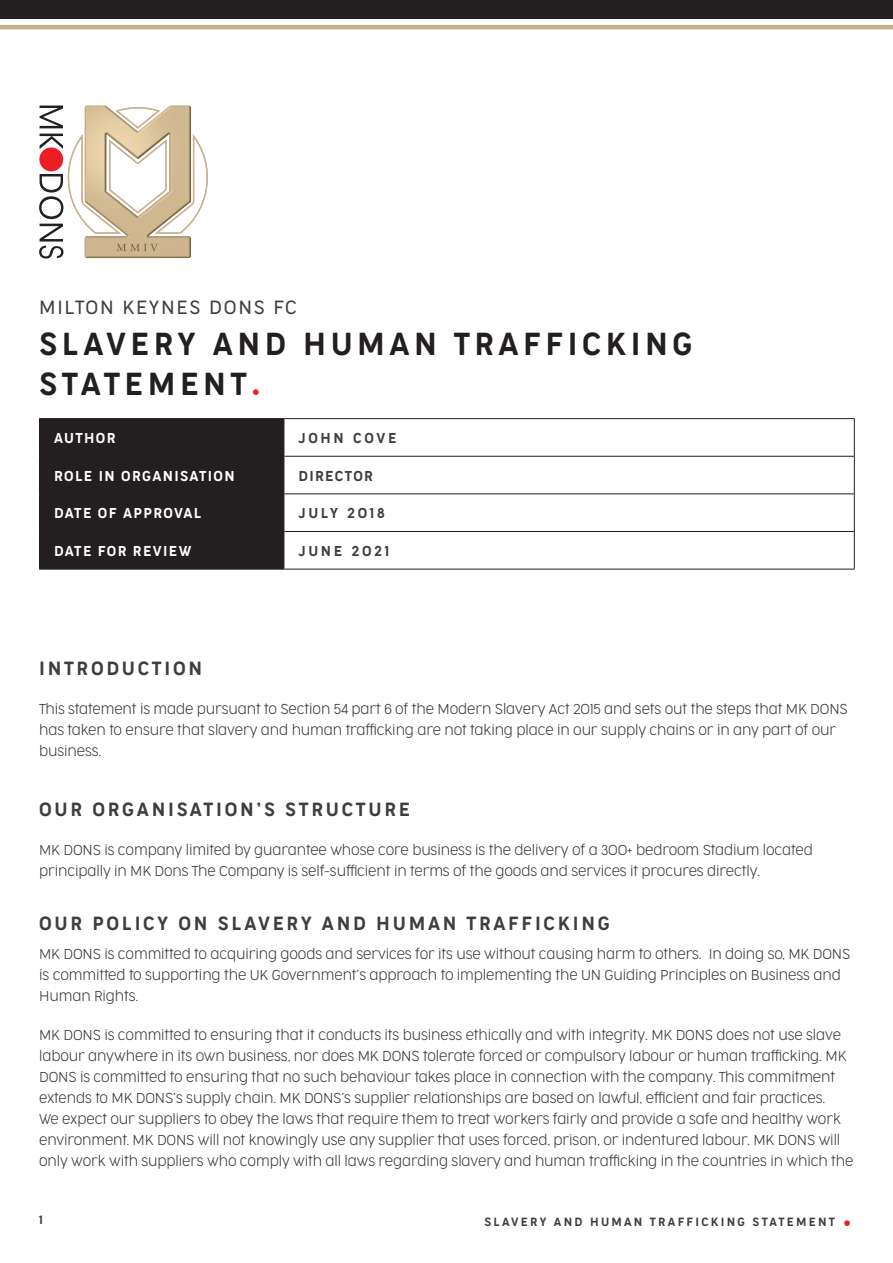
<style>
.page{position:relative;width:893px;height:1263px;background:#fff}
.page>*{position:absolute;margin:0;border:0;box-sizing:border-box;transform-origin:0 0}
.t1{font:300 30px/40.5px "Cocogoose Narrow";letter-spacing:.15em;color:#231f20}
.t2{font:900 30px "Avenir";color:#ee1d23}
.t3{font:300 18px "Cocogoose Narrow";letter-spacing:.15em;color:#3e3e3f}
.t4{font:300 18px "Cocogoose Narrow";letter-spacing:.1em;color:#3e3e3f}
.t5{font:200 13.5px/21px "Cocogoose Narrow";letter-spacing:-.01em;color:#312f30}
.t6{font:300 13.5px "Cocogoose Narrow";letter-spacing:.1em;color:#fff}
.t7{font:300 13.5px "Cocogoose Narrow";letter-spacing:.2em;color:#3e3e3f}
.t8{font:300 13.5px "Cocogoose Narrow";letter-spacing:.1em;color:#3e3e3f}
.t9{font:300 11.25px "Cocogoose Narrow";letter-spacing:.2em;color:#3e3e3f}
.s1{font-family:"Avenir";font-weight:900;color:#ee1d23}
</style>
<div class="page">
<div style="left:0;top:0;width:893px;height:19px;background:#231f20"></div>
<hr style="left:0;top:25px;width:893px;height:4px;background:#c5b08b">
<svg style="left:39px;top:106px;width:169px;height:152px"></svg>
<img style="left:85px;top:106px;width:106px;height:152px">
<div style="left:40px;top:419px;width:244px;height:150px;background:#231f20"></div>
<hr style="left:39px;top:418px;width:245px;height:1px;background:#231f20">
<hr style="left:39px;top:419px;width:1px;height:37px;background:#231f20">
<hr style="left:284px;top:419px;width:1px;height:37px;background:#231f20">
<hr style="left:39px;top:456px;width:245px;height:1px;background:#231f20">
<hr style="left:39px;top:457px;width:1px;height:36px;background:#231f20">
<hr style="left:284px;top:457px;width:1px;height:36px;background:#231f20">
<hr style="left:39px;top:493px;width:245px;height:1px;background:#231f20">
<hr style="left:39px;top:494px;width:1px;height:37px;background:#231f20">
<hr style="left:284px;top:494px;width:1px;height:37px;background:#231f20">
<hr style="left:39px;top:531px;width:245px;height:1px;background:#231f20">
<hr style="left:39px;top:532px;width:1px;height:37px;background:#231f20">
<hr style="left:284px;top:532px;width:1px;height:37px;background:#231f20">
<hr style="left:39px;top:569px;width:245px;height:1px;background:#231f20">
<hr style="left:284px;top:418px;width:571px;height:1px;background:#231f20">
<hr style="left:854px;top:419px;width:1px;height:37px;background:#231f20">
<hr style="left:284px;top:456px;width:571px;height:1px;background:#231f20">
<hr style="left:854px;top:457px;width:1px;height:36px;background:#231f20">
<hr style="left:284px;top:493px;width:571px;height:1px;background:#231f20">
<hr style="left:854px;top:494px;width:1px;height:37px;background:#231f20">
<hr style="left:284px;top:531px;width:571px;height:1px;background:#231f20">
<hr style="left:854px;top:532px;width:1px;height:37px;background:#231f20">
<hr style="left:284px;top:569px;width:571px;height:1px;background:#231f20">
<p class="t4" style="left:39px;top:296px;width:259px">MILTON KEYNES DONS FC</p>
<p class="t1" style="left:39px;top:323px;width:655px">SLAVERY AND HUMAN TRAFFICKING<br>STATEMENT<span class="s1">.</span></p>
<p class="t6" style="left:54px;top:429px;width:63px">AUTHOR</p>
<p class="t7" style="left:298px;top:429px;width:99px">JOHN COVE</p>
<p class="t6" style="left:54px;top:466px;width:182px">ROLE IN ORGANISATION</p>
<p class="t8" style="left:298px;top:466px;width:76px">DIRECTOR</p>
<p class="t6" style="left:54px;top:504px;width:149px">DATE OF APPROVAL</p>
<p class="t7" style="left:298px;top:504px;width:88px">JULY 2018</p>
<p class="t6" style="left:54px;top:542px;width:139px">DATE FOR REVIEW</p>
<p class="t7" style="left:298px;top:542px;width:92px">JUNE 2021</p>
<p class="t3" style="left:39px;top:656px;width:165px">INTRODUCTION</p>
<p class="t5" style="left:39px;top:698px;width:810px">This statement is made pursuant to Section 54 part 6 of the Modern Slavery Act 2015 and sets out the steps that MK DONS has taken to ensure that slavery and human trafficking are not taking place in our supply chains or in any part of our business.</p>
<p class="t3" style="left:39px;top:797px;width:372px">OUR ORGANISATION’S STRUCTURE</p>
<p class="t5" style="left:39px;top:840px;width:775px">MK DONS is company limited by guarantee whose core business is the delivery of a 300+ bedroom Stadium located principally in MK Dons The Company is self-sufficient in terms of the goods and services it procures directly.</p>
<p class="t3" style="left:39px;top:911px;width:572px">OUR POLICY ON SLAVERY AND HUMAN TRAFFICKING</p>
<p class="t5" style="left:39px;top:944px;width:813px">MK DONS is committed to acquiring goods and services for its use without causing harm to others. In doing so, MK DONS is committed to supporting the UK Government’s approach to implementing the UN Guiding Principles on Business and<br>Human Rights.</p>
<p class="t5" style="left:39px;top:1024px;width:816px">MK DONS is committed to ensuring that it conducts its business ethically and with integrity. MK DONS does not use slave labour anywhere in its own business, nor does MK DONS tolerate forced or compulsory labour or human trafficking. MK DONS is committed to ensuring that no such behaviour takes place in connection with the company. This commitment extends to MK DONS’s supply chain. MK DONS’s supplier relationships are based on lawful, efficient and fair practices.<br>We expect our suppliers to obey the laws that require them to treat workers fairly and provide a safe and healthy work environment. MK DONS will not knowingly use any supplier that uses forced, prison, or indentured labour. MK DONS will only work with suppliers who comply with all laws regarding slavery and human trafficking in the countries in which the</p>
<p class="t9" style="left:39px;top:1212px;width:5px">1</p>
<p class="t9" style="left:484px;top:1214px;width:352px">SLAVERY AND HUMAN TRAFFICKING STATEMENT</p>
<h1 class="t2" style="left:843px;top:1189px;width:10px">.</h1>
</div>
